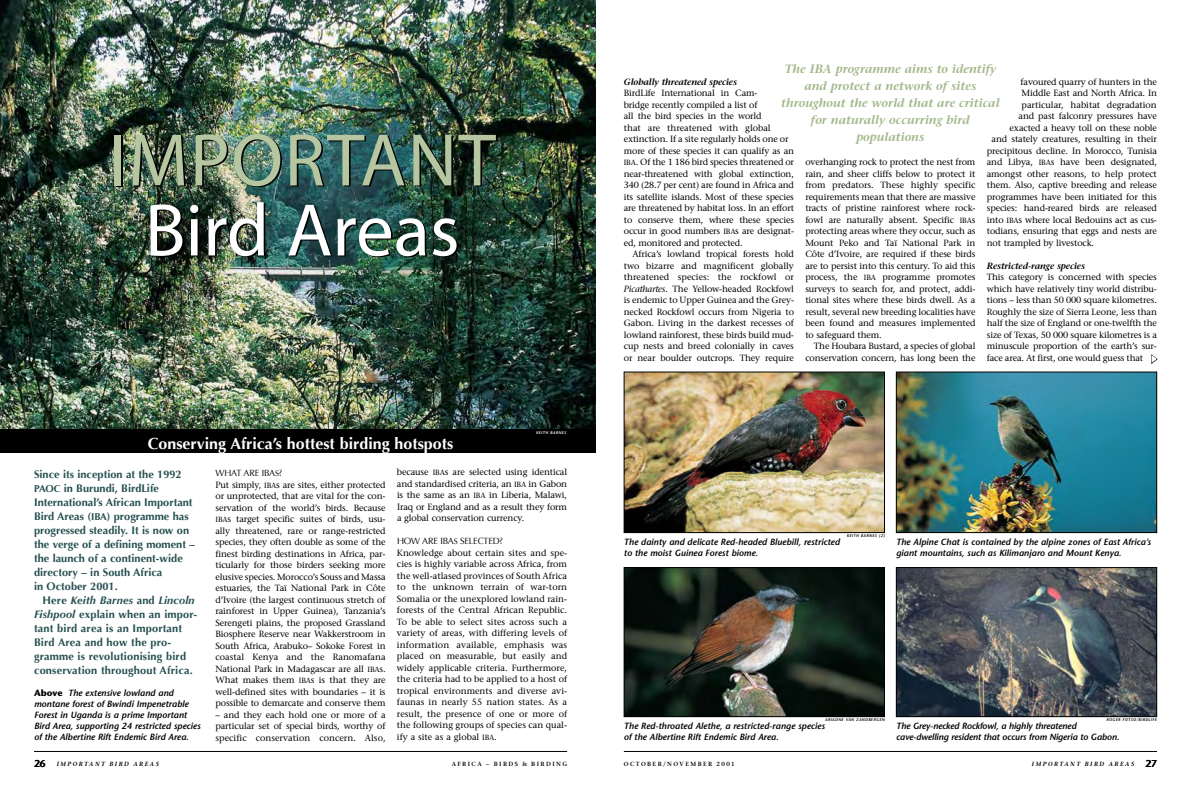
<style>
.page{position:relative;width:1191px;height:794px;background:#fff}
.page>*{position:absolute;margin:0;border:0;box-sizing:border-box;transform-origin:0 0}
.t1{font:75px "Myriad Pro";letter-spacing:.02em;color:#b6c6a1}
.t2{font:75px "Myriad Pro";color:#fff}
.t3{font:700 16px "Optima";color:#fff}
.t4{font:italic 600 12px/17px "Stone Serif";color:#a1b788;text-align:center}
.t5{font:700 11px/14px "Optima";color:#254f50}
.t6{font:9px/11.5px "Stone Serif";letter-spacing:-.015em;color:#000;text-align:justify}
.t7{font:italic 600 9px/11px "Stone Sans";color:#000}
.t8{font:italic 600 9px "Stone Serif";letter-spacing:-.02em;color:#000}
.t9{font:9px "Optima";letter-spacing:-.015em;color:#000}
.t10{font:italic 600 6px "Stone Serif";letter-spacing:.24em;color:#000}
.t11{font:600 6px "Stone Serif";letter-spacing:.24em;color:#000}
.t12{font:italic 600 4px "Stone Sans";letter-spacing:.1em;color:#000}
.t13{font:italic 600 4px "Stone Sans";letter-spacing:.1em;color:#fff}
.s1{font-size:10px}
.s2{font-style:italic}
.s3{font-weight:700;font-style:normal}
.s4{font-size:8px}
.s5{font-size:7.5px}
.s6{font-family:"Stone Sans";font-style:normal;font-size:10px}
</style>
<div class="page">
<img style="left:0;top:0;width:595px;height:429px">
<div style="left:0;top:429px;width:595px;height:23px;background:#000"></div>
<hr style="left:624px;top:751px;width:533px;height:1px;background:#000">
<hr style="left:34px;top:751px;width:533px;height:1px;background:#000">
<img style="left:626px;top:569px;width:256px;height:146px">
<div style="left:624px;top:567px;width:260px;height:150px;border:1px solid #000"></div>
<img style="left:626px;top:374px;width:256px;height:157px">
<div style="left:624px;top:372px;width:260px;height:161px;border:1px solid #000"></div>
<img style="left:898px;top:374px;width:257px;height:157px">
<div style="left:896px;top:372px;width:261px;height:161px;border:1px solid #000"></div>
<img style="left:898px;top:569px;width:257px;height:146px">
<div style="left:896px;top:567px;width:261px;height:150px;border:1px solid #000"></div>
<svg style="left:1151px;top:354px;width:6px;height:10px"></svg>
<h1 class="t1" style="left:109px;top:114px;width:388px">Important</h1>
<h1 class="t2" style="left:145px;top:184px;width:316px">Bird Areas</h1>
<h2 class="t3" style="left:148px;top:434px;width:307px">Conserving Africa’s hottest birding hotspots</h2>
<p class="t13" style="left:536px;top:430px;width:32px">keith barnes</p>
<p class="t5" style="left:34px;top:468px;width:162px">Since its inception at the 1992<br><span class="s1">PAOC</span> in Burundi, BirdLife<br>International’s African Important<br>Bird Areas (<span class="s1">IBA</span>) programme has progressed steadily. It is now on the verge of a defining moment – the launch of a continent-wide directory – in South Africa<br>in October 2001.</p>
<p class="t5" style="left:34px;top:594px;width:164px;text-indent:9px">Here <span class="s2">Keith Barnes</span> and <span class="s2">Lincoln<br>Fishpool</span> explain when an impor&shy;tant bird area is an Important<br>Bird Area and how the pro&shy;gramme is revolutionising bird conservation throughout Africa.</p>
<p class="t7" style="left:34px;top:687px;width:168px"><span class="s3">Above</span> The extensive lowland and montane forest of Bwindi Impenetrable Forest in Uganda is a prime Important Bird Area, supporting 24 restricted species of the Albertine Rift Endemic Bird Area.</p>
<p class="t9" style="left:215px;top:468px;width:68px">WHAT ARE IBA<span class="s4">S</span>?</p>
<p class="t6" style="left:215px;top:479px;width:172px">Put simply, <span class="s5">IBA</span>s are sites, either protected or unprotected, that are vital for the con&shy;servation of the world’s birds. Because <span class="s5">IBA</span>s target specific suites of birds, usu&shy;ally threatened, rare or range-restricted species, they often double as some of the finest birding destinations in Africa, par&shy;ticularly for those birders seeking more elusive species. Morocco’s Souss and Massa estuaries, the Taï National Park in Côte d’Ivoire (the largest continuous stretch of rainforest in Upper Guinea), Tanzania’s Serengeti plains, the proposed Grassland Biosphere Reserve near Wakkerstroom in South Africa, Arabuko– Sokoke Forest in coastal Kenya and the Ranomafana National Park in Madagascar are all <span class="s5">IBA</span>s.<br>What makes them <span class="s5">IBA</span>s is that they are well-defined sites with boundaries – it is possible to demarcate and conserve them</p>
<p class="t6" style="left:215px;top:709px;width:172px">– and they each hold one or more of a particular set of special birds, worthy of specific conservation concern. Also,</p>
<p class="t6" style="left:397px;top:466px;width:172px">because <span class="s5">IBA</span>s are selected using identical and standardised criteria, an <span class="s5">IBA</span> in Gabon is the same as an <span class="s5">IBA</span> in Liberia, Malawi, Iraq or England and as a result they form a global conservation currency.</p>
<p class="t9" style="left:397px;top:536px;width:108px">HOW ARE IBA<span class="s4">S</span> SELECTED?</p>
<p class="t6" style="left:397px;top:547px;width:172px">Knowledge about certain sites and spe&shy;cies is highly variable across Africa, from the well-atlased provinces of South Africa to the unknown terrain of war-torn Somalia or the unexplored lowland rain&shy;forests of the Central African Republic.<br>To be able to select sites across such a variety of areas, with differing levels of information available, emphasis was placed on measurable, but easily and widely applicable criteria. Furthermore, the criteria had to be applied to a host of tropical environments and diverse avi&shy;faunas in nearly 55 nation states. As a result, the presence of one or more of the following groups of species can qual&shy;ify a site as a global <span class="s5">IBA</span>.</p>
<h3 class="t4" style="left:781px;top:60px;width:220px">The IBA programme aims to identify and protect a network of sites throughout the world that are critical for naturally occurring bird populations</h3>
<p class="t8" style="left:624px;top:76px;width:115px">Globally threatened species</p>
<p class="t6" style="left:624px;top:87px;width:172px;text-align:left">BirdLife International in Cam-<br>bridge recently compiled a list of<br>all the bird species in the world<br>that are threatened with global extinction. If a site regularly holds one or more of these species it can qualify as an <span class="s5">IBA</span>. Of the 1 186 bird species threatened or near-threatened with global extinction, 340 (28.7 per cent) are found in Africa and its satellite islands. Most of these species are threatened by habitat loss. In an effort to conserve them, where these species occur in good numbers <span class="s5">IBA</span>s are designat&shy;ed, monitored and protected.</p>
<p class="t6" style="left:624px;top:248px;width:172px;text-indent:9px">Africa’s lowland tropical forests hold two bizarre and magnificent globally threatened species: the rockfowl or <span class="s2">Picathartes</span>. The Yellow-headed Rockfowl is endemic to Upper Guinea and the Grey&shy;necked Rockfowl occurs from Nigeria to Gabon. Living in the darkest recesses of lowland rainforest, these birds build mud&shy;cup nests and breed colonially in caves or near boulder outcrops. They require</p>
<p class="t6" style="left:1020px;top:76px;width:138px">favoured quarry of hunters in the</p>
<p class="t6" style="left:1021px;top:87px;width:137px">Middle East and North Africa. In</p>
<p class="t6" style="left:1021px;top:99px;width:137px">particular, habitat degradation</p>
<p class="t6" style="left:1018px;top:110px;width:140px">and past falconry pressures have</p>
<p class="t6" style="left:1009px;top:122px;width:149px">exacted a heavy toll on these noble</p>
<p class="t6" style="left:991px;top:133px;width:167px">and stately creatures, resulting in their</p>
<p class="t6" style="left:986px;top:145px;width:172px">precipitous decline. In Morocco, Tunisia</p>
<p class="t6" style="left:986px;top:156px;width:172px">and Libya, <span class="s5">IBA</span>s have been designated,</p>
<p class="t6" style="left:986px;top:168px;width:172px">amongst other reasons, to help protect</p>
<p class="t6" style="left:986px;top:179px;width:172px">them. Also, captive breeding and release</p>
<p class="t6" style="left:986px;top:191px;width:172px">programmes have been initiated for this</p>
<p class="t6" style="left:986px;top:202px;width:171px">species: hand-reared birds are released</p>
<p class="t6" style="left:986px;top:214px;width:172px">into <span class="s5">IBA</span>s where local Bedouins act as cus-</p>
<p class="t6" style="left:986px;top:225px;width:172px">todians, ensuring that eggs and nests are</p>
<p class="t6" style="left:986px;top:237px;width:109px">not trampled by livestock.</p>
<p class="t8" style="left:986px;top:260px;width:100px">Restricted-range species</p>
<p class="t6" style="left:986px;top:271px;width:172px">This category is concerned with species which have relatively tiny world distribu&shy;tions – less than 50 000 square kilometres.<br>Roughly the size of Sierra Leone, less than half the size of England or one-twelfth the size of Texas, 50 000 square kilometres is a minuscule proportion of the earth’s sur&shy;face area. At first, one would guess that</p>
<p class="t6" style="left:805px;top:156px;width:172px">overhanging rock to protect the nest from rain, and sheer cliffs below to protect it from predators. These highly specific requirements mean that there are massive tracts of pristine rainforest where rock&shy;fowl are naturally absent. Specific <span class="s5">IBA</span>s protecting areas where they occur, such as Mount Peko and Taï National Park in Côte d’Ivoire, are required if these birds are to persist into this century. To aid this process, the <span class="s5">IBA</span> programme promotes surveys to search for, and protect, addi&shy;tional sites where these birds dwell. As a result, several new breeding localities have been found and measures implemented to safeguard them.</p>
<p class="t6" style="left:805px;top:340px;width:172px;text-align:right">The Houbara Bustard, a species of global conservation concern, has long been the</p>
<p class="t12" style="left:846px;top:533px;width:40px">keith barnes (2)</p>
<p class="t7" style="left:624px;top:536px;width:218px">The dainty and delicate Red-headed Bluebill, restricted to the moist Guinea Forest biome.</p>
<p class="t7" style="left:896px;top:536px;width:257px">The Alpine Chat is contained by the alpine zones of East Africa’s giant mountains, such as Kilimanjaro and Mount Kenya.</p>
<p class="t12" style="left:825px;top:717px;width:61px">ariadne van zandbergen</p>
<p class="t7" style="left:624px;top:720px;width:203px">The Red-throated Alethe, a restricted-range species of the Albertine Rift Endemic Bird Area.</p>
<p class="t12" style="left:1106px;top:717px;width:52px">roger fotso/birdlife</p>
<p class="t7" style="left:896px;top:720px;width:225px">The Grey-necked Rockfowl, a highly threatened cave-dwelling resident that occurs from Nigeria to Gabon.</p>
<p class="t10" style="left:34px;top:760px;width:126px"><span class="s6">26</span> IMPORTANT BIRD AREAS</p>
<p class="t11" style="left:452px;top:760px;width:117px">AFRICA – BIRDS &amp; BIRDING</p>
<p class="t11" style="left:624px;top:760px;width:112px">OCTOBER/NOVEMBER 2001</p>
<p class="t10" style="left:1032px;top:760px;width:126px">IMPORTANT BIRD AREAS <span class="s6">27</span></p>
</div>
